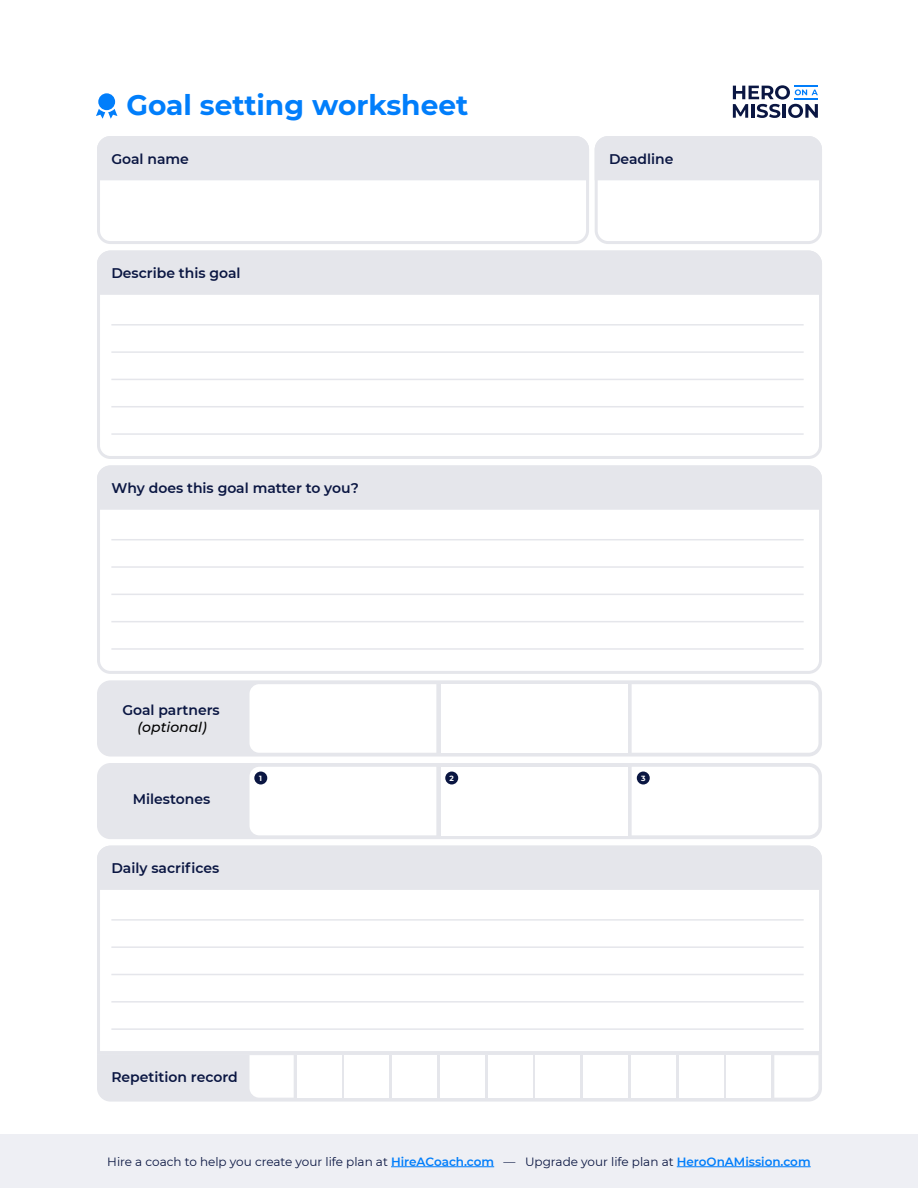
<style>
.page{position:relative;width:918px;height:1188px;background:#fff}
.page>*{position:absolute;margin:0;border:0;box-sizing:border-box;transform-origin:0 0}
.t1{font:700 28.05px "Montserrat";color:#017efb}
.t2{font:600 13.95px "Montserrat";color:#0a1642}
.t3{font:italic 500 13.95px "Montserrat";color:#000}
.t4{font:12px "Montserrat";color:#0a1642}
.t5{font:700 7.5px "Montserrat";color:#fff}
.s1{font-weight:600;color:#017efb}
</style>
<div class="page">
<div style="left:0;top:1134px;width:918px;height:54px;background:#eeeff4"></div>
<hr style="left:391px;top:1166px;width:103px;height:1px;background:#017efb">
<hr style="left:677px;top:1166px;width:134px;height:1px;background:#017efb">
<div style="left:97px;top:136px;width:492px;height:108px;border:3px solid #e5e6eb;border-radius:12px"></div>
<div style="left:595px;top:136px;width:227px;height:108px;border:3px solid #e5e6eb;border-radius:12px"></div>
<div style="left:97px;top:136px;width:492px;height:44px;background:#e5e6eb"></div>
<div style="left:595px;top:136px;width:227px;height:44px;background:#e5e6eb"></div>
<div style="left:97px;top:251px;width:725px;height:208px;border:3px solid #e5e6eb;border-radius:12px"></div>
<div style="left:97px;top:465px;width:725px;height:209px;border:3px solid #e5e6eb;border-radius:12px"></div>
<svg style="left:97px;top:845px;width:725px;height:209px"></svg>
<div style="left:97px;top:680px;width:725px;height:77px;background:#e5e6eb;border-radius:14px"></div>
<div style="left:97px;top:763px;width:725px;height:76px;background:#e5e6eb;border-radius:14px"></div>
<div style="left:97px;top:251px;width:725px;height:44px;background:#e5e6eb"></div>
<div style="left:97px;top:465px;width:725px;height:45px;background:#e5e6eb"></div>
<div style="left:97px;top:846px;width:725px;height:44px;background:#e5e6eb"></div>
<div style="left:250px;top:684px;width:186px;height:69px;background:#fff"></div>
<svg style="left:97px;top:1054px;width:725px;height:48px"></svg>
<div style="left:250px;top:767px;width:186px;height:68px;background:#fff"></div>
<div style="left:441px;top:684px;width:186px;height:69px;background:#fff"></div>
<div style="left:441px;top:767px;width:186px;height:68px;background:#fff"></div>
<div style="left:632px;top:684px;width:186px;height:69px;background:#fff"></div>
<div style="left:632px;top:767px;width:186px;height:68px;background:#fff"></div>
<hr style="left:111px;top:324px;width:693px;height:2px;background:#e5e6eb">
<hr style="left:111px;top:539px;width:693px;height:1px;background:#e5e6eb">
<hr style="left:111px;top:919px;width:693px;height:2px;background:#e5e6eb">
<hr style="left:111px;top:379px;width:693px;height:1px;background:#e5e6eb">
<hr style="left:111px;top:594px;width:693px;height:1px;background:#e5e6eb">
<hr style="left:111px;top:974px;width:693px;height:1px;background:#e5e6eb">
<hr style="left:111px;top:351px;width:693px;height:2px;background:#e5e6eb">
<hr style="left:111px;top:566px;width:693px;height:2px;background:#e5e6eb">
<hr style="left:111px;top:946px;width:693px;height:2px;background:#e5e6eb">
<hr style="left:111px;top:406px;width:693px;height:1px;background:#e5e6eb">
<hr style="left:111px;top:621px;width:693px;height:1px;background:#e5e6eb">
<hr style="left:111px;top:1001px;width:693px;height:2px;background:#e5e6eb">
<hr style="left:111px;top:433px;width:693px;height:2px;background:#e5e6eb">
<hr style="left:111px;top:648px;width:693px;height:2px;background:#e5e6eb">
<hr style="left:111px;top:1028px;width:693px;height:2px;background:#e5e6eb">
<div style="left:254px;top:772px;width:13px;height:13px;background:#0a1642;border-radius:50%"></div>
<div style="left:445px;top:772px;width:13px;height:13px;background:#0a1642;border-radius:50%"></div>
<div style="left:637px;top:772px;width:13px;height:13px;background:#0a1642;border-radius:50%"></div>
<svg style="left:733px;top:85px;width:85px;height:33px"></svg>
<hr style="left:795px;top:85px;width:23px;height:2px;background:#017efb">
<svg style="left:96px;top:109px;width:21px;height:10px"></svg>
<div style="left:98px;top:93px;width:17px;height:17px;background:#017efb;border-radius:50%"></div>
<h1 class="t1" style="left:126px;top:85px;width:344px">Goal setting worksheet</h1>
<p class="t2" style="left:111px;top:149px;width:79px">Goal name</p>
<p class="t2" style="left:111px;top:263px;width:131px">Describe this goal</p>
<p class="t2" style="left:111px;top:478px;width:249px">Why does this goal matter to you?</p>
<p class="t2" style="left:122px;top:700px;width:99px">Goal partners</p>
<p class="t3" style="left:138px;top:717px;width:71px">(optional)</p>
<p class="t2" style="left:609px;top:149px;width:66px">Deadline</p>
<p class="t2" style="left:133px;top:789px;width:79px">Milestones</p>
<p class="t2" style="left:111px;top:858px;width:109px">Daily sacrifices</p>
<p class="t5" style="left:259px;top:773px;width:4px">1</p>
<p class="t5" style="left:450px;top:772px;width:6px">2</p>
<p class="t5" style="left:641px;top:773px;width:6px">3</p>
<p class="t2" style="left:111px;top:1067px;width:128px">Repetition record</p>
<p class="t4" style="left:107px;top:1153px;width:705px">Hire a coach to help you create your life plan at <span class="s1">HireACoach.com</span> — Upgrade your life plan at <span class="s1">HeroOnAMission.com</span></p>
</div>
